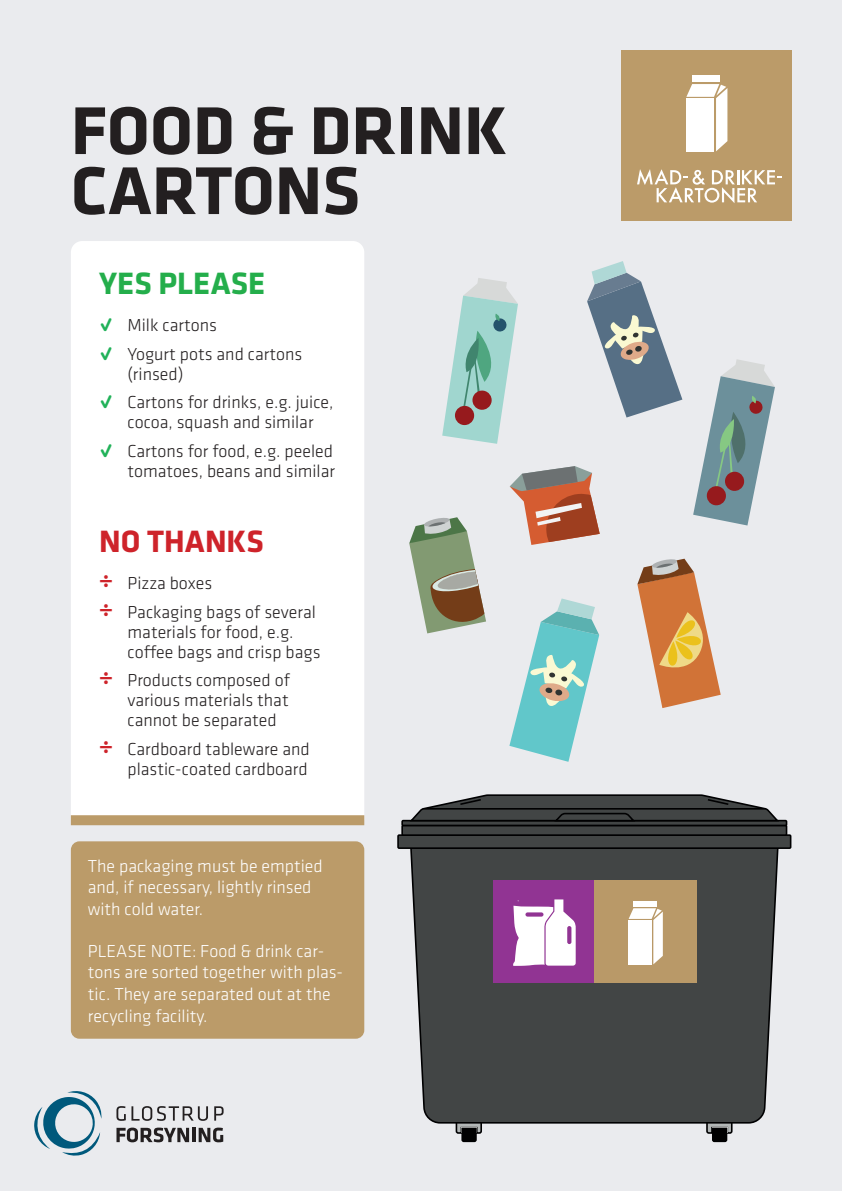
<style>
.page{position:relative;width:842px;height:1191px;background:#eaebee}
.page>*{position:absolute;margin:0;border:0;box-sizing:border-box;transform-origin:0 0}
.t1{font:700 70px/60px "Klavika";color:#231f20}
.t2{font:700 32px "Klavika";color:#24ae4b}
.t3{font:700 32px "Klavika";color:#ce232a}
.t4{font:300 18px/20px "Klavika";color:#231f20}
.t5{font:300 18px/21.6px "Klavika";color:#fff}
.s1{font-family:"Netto OT";font-weight:900;color:#21b259}
.s2{font-family:"Lato";font-weight:700;font-size:24px;color:#ce232a}
</style>
<div class="page">
<div style="left:71px;top:241px;width:293px;height:574px;background:#fff"></div>
<svg style="left:116px;top:1106px;width:92px;height:14px"></svg>
<svg style="left:214px;top:1106px;width:10px;height:14px"></svg>
<svg style="left:116px;top:1127px;width:73px;height:15px"></svg>
<hr style="left:192px;top:1127px;width:3px;height:15px;background:#231f20">
<svg style="left:199px;top:1127px;width:24px;height:15px"></svg>
<svg style="left:34px;top:1091px;width:68px;height:65px"></svg>
<div style="left:622px;top:50px;width:170px;height:170px;background:#bb9b69"></div>
<svg style="left:637px;top:169px;width:144px;height:34px"></svg>
<div style="left:686px;top:99px;width:28px;height:53px;background:#fff"></div>
<div style="left:692px;top:76px;width:28px;height:6px;background:#fff"></div>
<svg style="left:686px;top:84px;width:41px;height:67px"></svg>
<svg style="left:706px;top:1124px;width:27px;height:18px"></svg>
<svg style="left:455px;top:1124px;width:27px;height:18px"></svg>
<svg style="left:410px;top:849px;width:369px;height:275px;background:#4a4c4c"></svg>
<div style="left:398px;top:835px;width:393px;height:13px;background:#424545"></div>
<div style="left:397px;top:834px;width:394px;height:15px;border:2px solid #000001"></div>
<div style="left:402px;top:825px;width:384px;height:10px;background:#424545"></div>
<div style="left:401px;top:824px;width:386px;height:12px;border:2px solid #000001"></div>
<div style="left:401px;top:820px;width:386px;height:6px;border:2px solid #000001"></div>
<svg style="left:408px;top:794px;width:373px;height:29px;background:#4e5051"></svg>
<div style="left:493px;top:880px;width:102px;height:102px;background:#913493"></div>
<svg style="left:513px;top:899px;width:63px;height:67px"></svg>
<div style="left:595px;top:880px;width:102px;height:102px;background:#b99968"></div>
<div style="left:628px;top:920px;width:24px;height:45px;background:#fff"></div>
<div style="left:633px;top:901px;width:24px;height:6px;background:#fff"></div>
<svg style="left:629px;top:908px;width:34px;height:56px"></svg>
<div style="left:71px;top:815px;width:293px;height:10px;background:#bb9b69"></div>
<div style="left:71px;top:841px;width:293px;height:197px;background:#bb9b69;border-radius:9px"></div>
<svg style="left:509px;top:598px;width:90px;height:164px"></svg>
<svg style="left:510px;top:466px;width:90px;height:79px"></svg>
<svg style="left:637px;top:558px;width:84px;height:150px"></svg>
<svg style="left:409px;top:517px;width:77px;height:116px"></svg>
<svg style="left:442px;top:278px;width:76px;height:166px"></svg>
<svg style="left:693px;top:359px;width:82px;height:167px"></svg>
<svg style="left:587px;top:261px;width:95px;height:156px"></svg>
<h1 class="t1" style="left:71px;top:102px;width:438px">FOOD &amp; DRINK<br>CARTONS</h1>
<h2 class="t2" style="left:99px;top:266px;width:168px">YES PLEASE</h2>
<p class="t4" style="left:99px;top:316px;width:119px"><span class="s1">✓</span> Milk cartons</p>
<p class="t4" style="left:128px;top:344px;width:176px;text-indent:-28px"><span class="s1">✓</span> Yogurt pots and cartons (rinsed)</p>
<p class="t4" style="left:99px;top:393px;width:236px;text-align:center"><span class="s1">✓</span> Cartons for drinks, e.g. juice, cocoa, squash and similar</p>
<p class="t4" style="left:99px;top:441px;width:237px;text-align:right"><span class="s1">✓</span> Cartons for food, e.g. peeled tomatoes, beans and similar</p>
<h2 class="t3" style="left:99px;top:524px;width:166px">NO THANKS</h2>
<p class="t4" style="left:99px;top:569px;width:218px;line-height:28.5px"><span class="s2">÷</span> Pizza boxes<br><span class="s2">÷</span> Packaging bags of several</p>
<p class="t4" style="left:128px;top:622px;width:194px">materials for food, e.g. coffee bags and crisp bags</p>
<p class="t4" style="left:128px;top:670px;width:164px;text-align:justify;text-indent:-28px"><span class="s2">÷</span> Products composed of various materials that cannot be separated</p>
<p class="t4" style="left:99px;top:739px;width:212px;text-align:right"><span class="s2">÷</span> Cardboard tableware and plastic-coated cardboard</p>
<p class="t5" style="left:88px;top:855px;width:236px">The packaging must be emptied and, if necessary, lightly rinsed with cold water.</p>
<p class="t5" style="left:88px;top:940px;width:257px">PLEASE NOTE: Food &amp; drink car&shy;tons are sorted together with plas&shy;tic. They are separated out at the recycling facility.</p>
</div>
